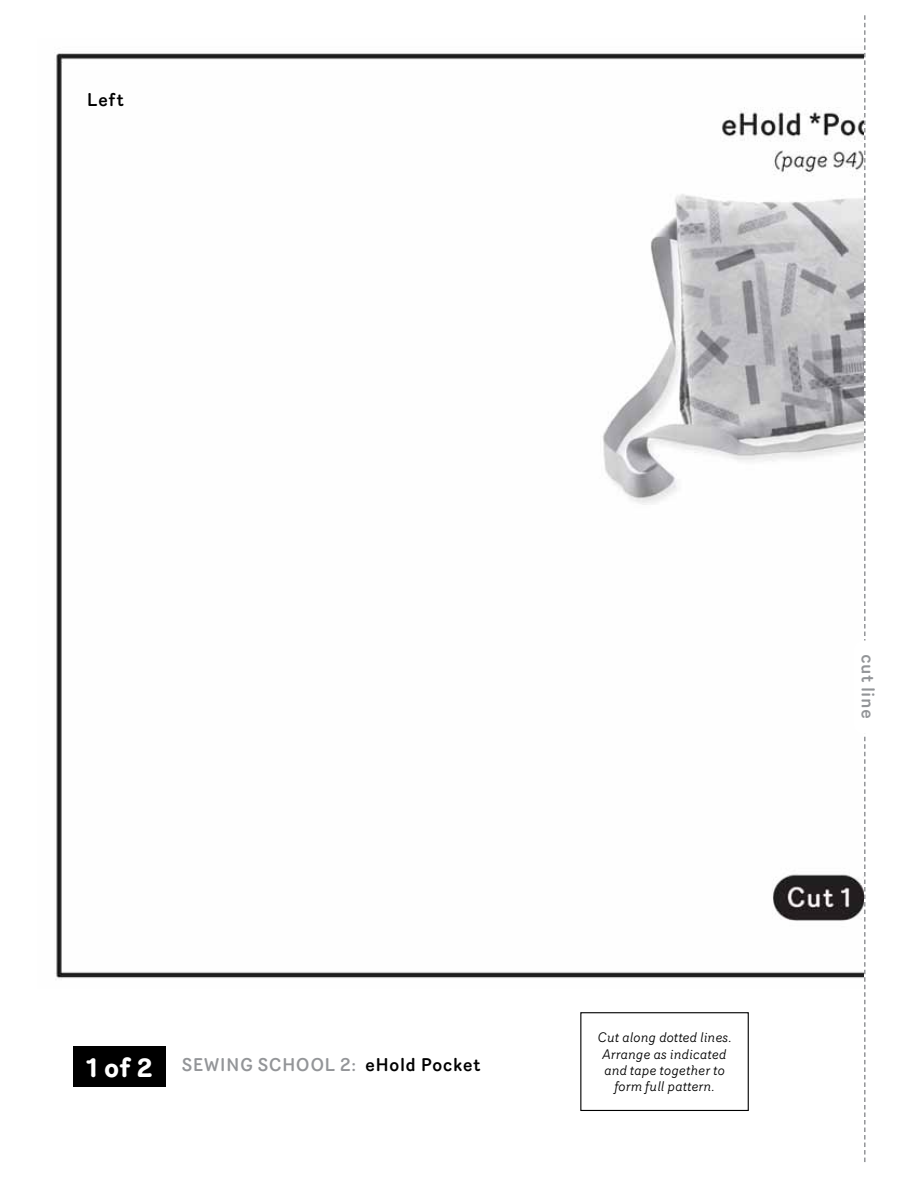
<style>
.page{position:relative;width:918px;height:1188px;background:#fff}
.page>*{position:absolute;margin:0;border:0;box-sizing:border-box;transform-origin:0 0}
.t1{font:500 18px "Router";letter-spacing:.025em;color:#939598}
.t2{font:500 18px "Router";color:#000}
.t3{font:italic 13.5px/16.2px "Router";color:#000;text-align:center}
.s1{font-weight:700;font-size:27px;color:#fff}
.s2{color:#000}
</style>
<div class="page">
<img style="left:55px;top:53px;width:809px;height:927px">
<div style="left:74px;top:1046px;width:92px;height:41px;background:#000"></div>
<div style="left:580px;top:1012px;width:169px;height:99px;border:1px solid #000"></div>
<svg style="left:864px;top:15px;width:2px;height:1147px"></svg>
<div style="left:853px;top:640px;width:26px;height:94px;background:#fff;border-radius:10px"></div>
<h1 class="t2" style="left:87px;top:86px;width:39px">Left</h1>
<h1 class="t1" style="left:87px;top:1051px;width:395px"><span class="s1">1 of 2</span> SEWING SCHOOL 2: <span class="s2">eHold Pocket</span></h1>
<p class="t3" style="left:598px;top:1029px;width:136px">Cut along dotted lines.<br>Arrange as indicated and tape together to form full pattern.</p>
<h1 class="t1" style="left:882px;top:654px;width:67px;rotate:90deg">cut line</h1>
</div>
